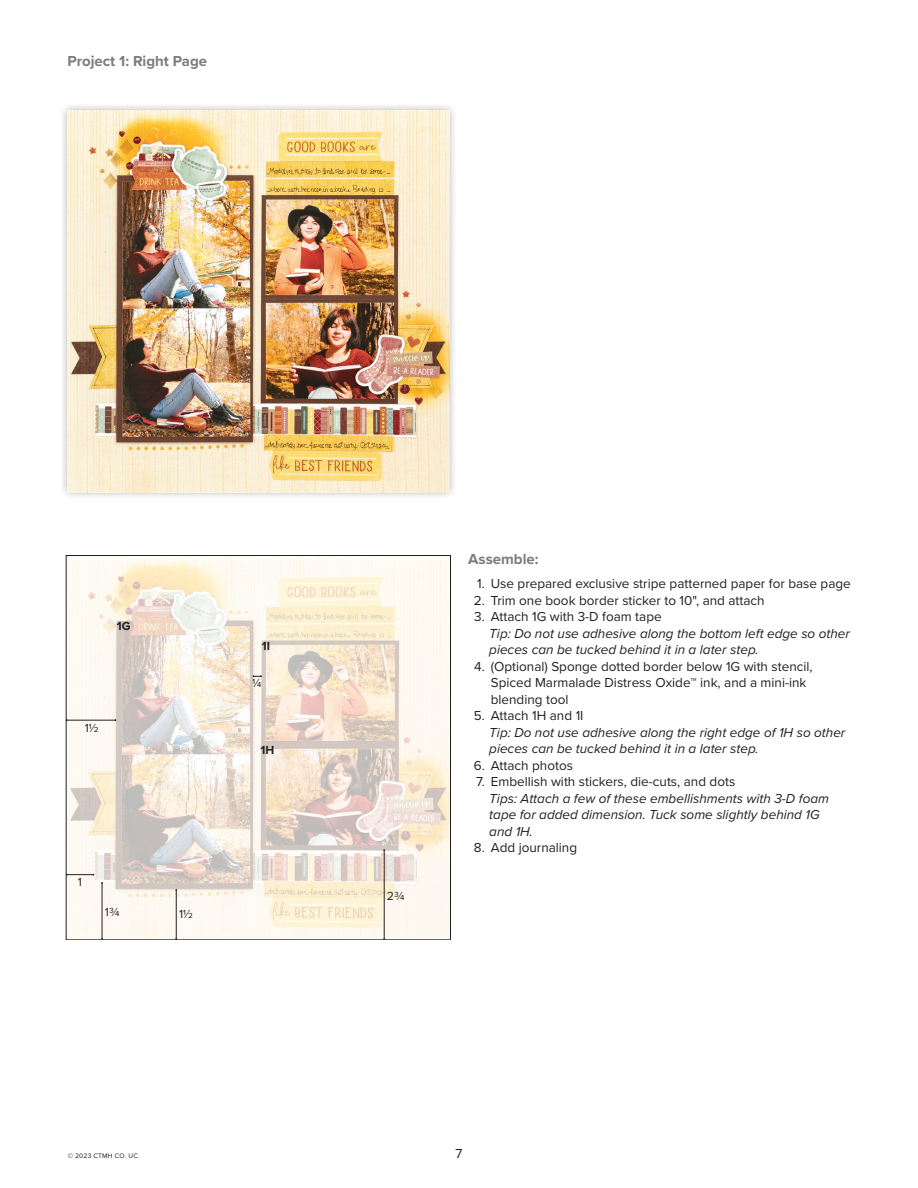
<style>
.page{position:relative;width:918px;height:1188px;background:#fff}
.page>*{position:absolute;margin:0;border:0;box-sizing:border-box;transform-origin:0 0}
.t1{font:700 15px "Proxima Nova";color:#7b7c81}
.t2{font:13.5px/16.5px "Proxima Nova";color:#231f20}
.Assemble_Column_Tips{font:italic 13.5px/16.5px "Proxima Nova";color:#231f20}
.t3{font:12.15px "Proxima Nova";color:#231f20}
.t4{font:700 12.15px "Proxima Nova";color:#231f20}
.t5{font:6.75px "Proxima Nova";letter-spacing:.025em;color:#231f20}
</style>
<div class="page">
<div style="left:59px;top:102px;width:398px;height:398px;background:#231f20;opacity:.35"></div>
<img style="left:68px;top:110px;width:381px;height:382px">
<img style="left:68px;top:557px;width:381px;height:381px">
<div style="left:66px;top:555px;width:385px;height:385px;border:1px solid #231f20"></div>
<hr style="left:66px;top:720px;width:50px;height:1px;background:#231f20">
<hr style="left:176px;top:889px;width:1px;height:51px;background:#231f20">
<hr style="left:102px;top:882px;width:1px;height:58px;background:#231f20">
<hr style="left:384px;top:849px;width:1px;height:91px;background:#231f20">
<svg style="left:66px;top:874px;width:28px;height:2px"></svg>
<svg style="left:253px;top:675px;width:9px;height:2px"></svg>
<p class="t1" style="left:67px;top:50px;width:141px">Project 1: Right Page</p>
<p class="t4" style="left:117px;top:617px;width:15px">1G</p>
<p class="t3" style="left:85px;top:719px;width:15px">1½</p>
<p class="t3" style="left:78px;top:872px;width:6px">1</p>
<p class="t3" style="left:105px;top:903px;width:16px">1¾</p>
<p class="t3" style="left:179px;top:905px;width:15px">1½</p>
<p class="t4" style="left:262px;top:637px;width:10px">1I</p>
<p class="t3" style="left:253px;top:674px;width:11px">¼</p>
<p class="t4" style="left:260px;top:741px;width:15px">1H</p>
<p class="t5" style="left:68px;top:1151px;width:72px">© 2023 CTMH CO. UC</p>
<p class="t3" style="left:387px;top:887px;width:19px">2¾</p>
<p class="t1" style="left:468px;top:548px;width:72px">Assemble:</p>
<p class="t2" style="left:477px;top:575px;width:375px">1. Use prepared exclusive stripe patterned paper for base page</p>
<p class="t2" style="left:474px;top:591px;width:293px">2. Trim one book border sticker to 10", and attach</p>
<p class="t2" style="left:474px;top:608px;width:189px">3. Attach 1G with 3-D foam tape</p>
<p class="Assemble_Column_Tips" style="left:489px;top:624px;width:362px">Tip: Do not use adhesive along the bottom left edge so other pieces can be tucked behind it in a later step.</p>
<p class="t2" style="left:491px;top:657px;width:323px;text-indent:-17px">4. (Optional) Sponge dotted border below 1G with stencil,<br>Spiced Marmalade Distress Oxide™ ink, and a mini-ink blending tool</p>
<p class="t2" style="left:474px;top:707px;width:111px">5. Attach 1H and 1I</p>
<p class="Assemble_Column_Tips" style="left:489px;top:723px;width:358px">Tip: Do not use adhesive along the right edge of 1H so other pieces can be tucked behind it in a later step.</p>
<p class="t2" style="left:474px;top:756px;width:101px">6. Attach photos</p>
<p class="t2" style="left:476px;top:773px;width:261px">7. Embellish with stickers, die-cuts, and dots</p>
<p class="Assemble_Column_Tips" style="left:489px;top:789px;width:341px">Tips: Attach a few of these embellishments with 3-D foam tape for added dimension. Tuck some slightly behind 1G and 1H.</p>
<p class="t2" style="left:474px;top:839px;width:105px">8. Add journaling</p>
<p class="t2" style="left:456px;top:1145px;width:8px">7</p>
</div>
